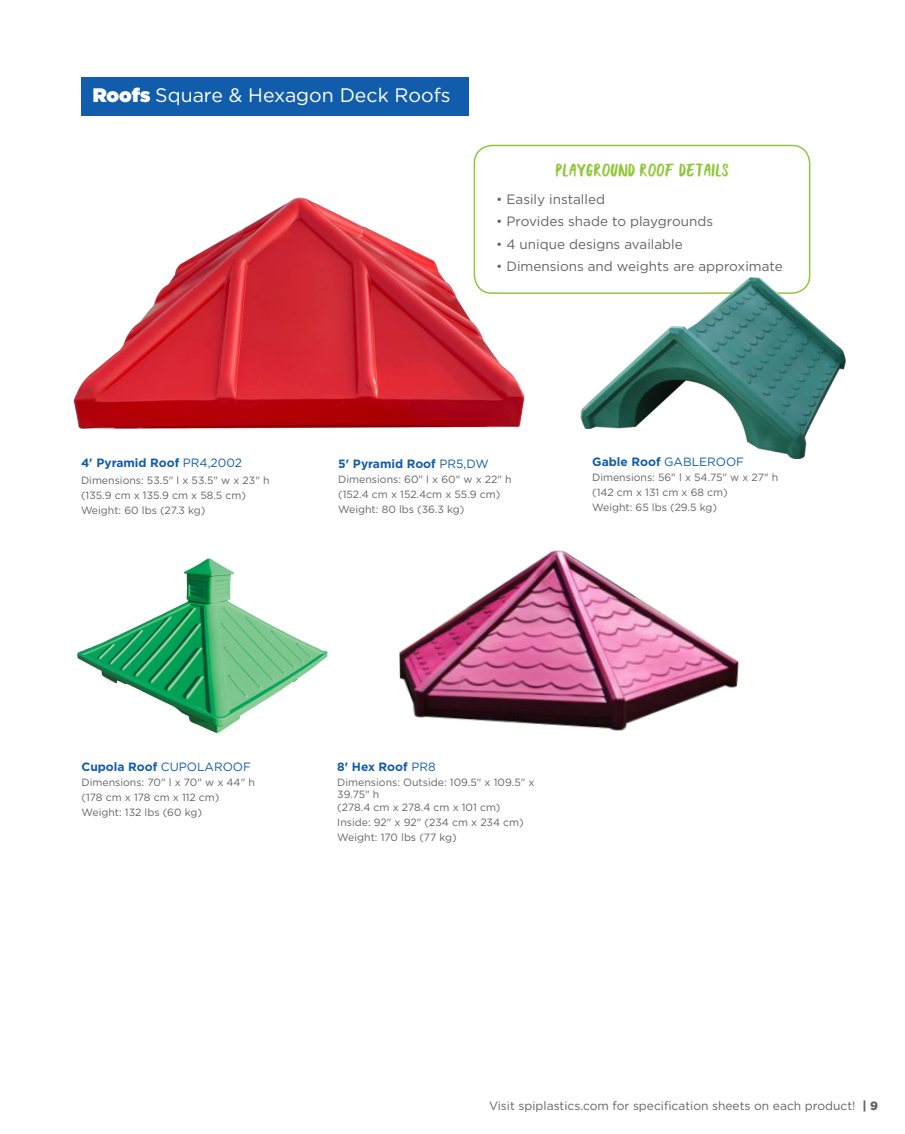
<style>
.page{position:relative;width:905px;height:1134px;background:#fff}
.page>*{position:absolute;margin:0;border:0;box-sizing:border-box;transform-origin:0 0}
.t1{font:30px "Black Gate Sans";color:#92c73d}
.t2{font:19.5px "Gotham";color:#fff}
.t3{font:13.5px "Gotham";color:#636366}
.Model{font:700 12px "Gotham";color:#125dab}
.t4{font:12px "Gotham";color:#636366}
.Model-2{font:10.5px/12.6px "Gotham";color:#636366}
.s1{font-weight:900}
.s2{font-weight:300}
.s3{font-weight:400}
</style>
<div class="page">
<img style="left:73px;top:197px;width:452px;height:232px">
<div style="left:81px;top:77px;width:388px;height:39px;background:#125dab"></div>
<div style="left:473px;top:145px;width:337px;height:149px;border:2px solid #92c73d;border-radius:18px"></div>
<img style="left:77px;top:558px;width:250px;height:176px">
<img style="left:399px;top:550px;width:340px;height:181px">
<img style="left:575px;top:271px;width:271px;height:188px">
<p class="t2" style="left:93px;top:83px;width:359px"><span class="s1">Roofs</span> Square &amp; Hexagon Deck Roofs</p>
<p class="t1" style="left:555px;top:151px;width:175px">playground roof details</p>
<p class="t3" style="left:496px;top:190px;width:110px"><span class="s2">•</span> Easily installed</p>
<p class="t3" style="left:496px;top:213px;width:218px"><span class="s2">•</span> Provides shade to playgrounds</p>
<p class="t3" style="left:496px;top:235px;width:188px"><span class="s2">•</span> 4 unique designs available</p>
<p class="t3" style="left:496px;top:258px;width:288px"><span class="s2">•</span> Dimensions and weights are approximate</p>
<p class="Model" style="left:81px;top:455px;width:162px">4' Pyramid Roof <span class="s3">PR4,2002</span></p>
<p class="Model-2" style="left:81px;top:473px;width:190px">Dimensions: 53.5" l x 53.5" w x 23" h</p>
<p class="Model-2" style="left:81px;top:488px;width:166px">(135.9 cm x 135.9 cm x 58.5 cm)</p>
<p class="Model-2" style="left:81px;top:503px;width:126px">Weight: 60 lbs (27.3 kg)</p>
<p class="Model" style="left:338px;top:455px;width:152px">5' Pyramid Roof <span class="s3">PR5,DW</span></p>
<p class="Model-2" style="left:338px;top:472px;width:175px">Dimensions: 60" l x 60" w x 22" h</p>
<p class="Model-2" style="left:338px;top:487px;width:164px">(152.4 cm x 152.4cm x 55.9 cm)</p>
<p class="Model-2" style="left:338px;top:502px;width:127px">Weight: 80 lbs (36.3 kg)</p>
<p class="Model" style="left:592px;top:454px;width:153px">Gable Roof <span class="s3">GABLEROOF</span></p>
<p class="Model-2" style="left:592px;top:471px;width:188px">Dimensions: 56" l x 54.75" w x 27" h</p>
<p class="Model-2" style="left:592px;top:486px;width:137px">(142 cm x 131 cm x 68 cm)</p>
<p class="Model-2" style="left:592px;top:501px;width:126px">Weight: 65 lbs (29.5 kg)</p>
<p class="Model" style="left:81px;top:758px;width:171px">Cupola Roof <span class="s3">CUPOLAROOF</span></p>
<p class="Model-2" style="left:81px;top:774px;width:175px;line-height:15px">Dimensions: 70" l x 70" w x 44" h (178 cm x 178 cm x 112 cm)</p>
<p class="Model-2" style="left:81px;top:805px;width:122px">Weight: 132 lbs (60 kg)</p>
<p class="Model" style="left:337px;top:758px;width:100px">8' Hex Roof <span class="s3">PR8</span></p>
<p class="Model-2" style="left:337px;top:775px;width:199px">Dimensions: Outside: 109.5" x 109.5" x<br>39.75" h<br>(278.4 cm x 278.4 cm x 101 cm)</p>
<p class="Model-2" style="left:337px;top:816px;width:188px">Inside: 92" x 92" (234 cm x 234 cm)</p>
<p class="Model-2" style="left:337px;top:831px;width:121px">Weight: 170 lbs (77 kg)</p>
<p class="t4" style="left:489px;top:1098px;width:390px">Visit spiplastics.com for specification sheets on each product! <span class="s1">| 9</span></p>
</div>
